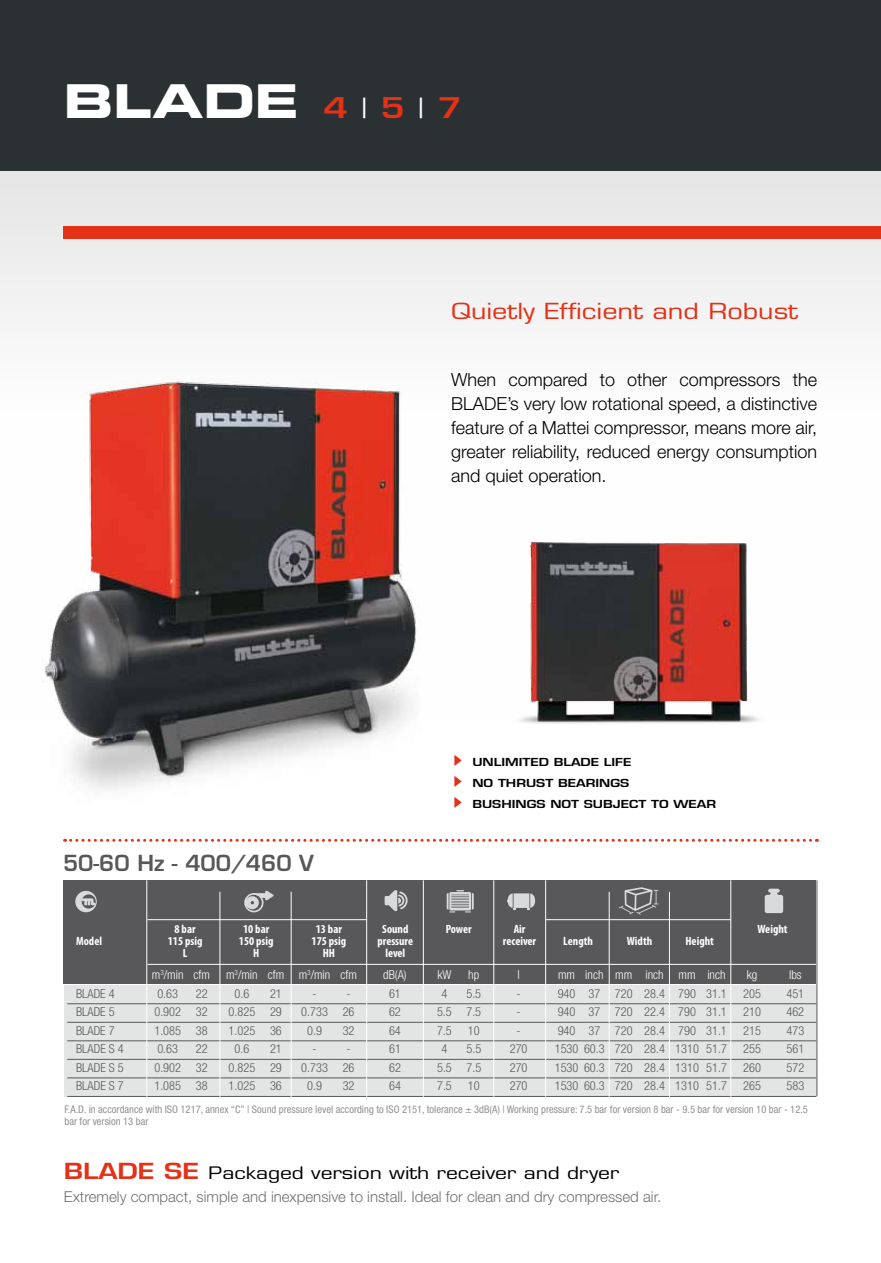
<style>
.page{position:relative;width:881px;height:1263px;background:#fff}
.page>*{position:absolute;margin:0;border:0;box-sizing:border-box;transform-origin:0 0}
.t1{font:46.65px "Eurostile LT Std Bold Ex 2";color:#fff}
.t2{font:21.6px "Eurostile LT Std";color:#e43117;scale:1.25 1}
.t3{font:600 21.6px "Eurostile LT Std";color:#58585a}
.t4{font:300 18px/24px "Helvetica Neue LT Std";color:#000;text-align:justify}
.t5{font:16.8px "Eurostile LT Std";color:#000;scale:1.25 1}
.t6{font:300 15px "Helvetica Neue LT Std";color:#707172}
.t7{font:300 condensed 12.3px "Helvetica Neue LT Std";color:#58585a}
.t8{font:300 condensed 12.3px "Helvetica Neue LT Std";color:#fff}
.t9{font:700 condensed 12px "Myriad Pro";color:#fff}
.t10{font:600 10.8px/21px "Eurostile LT Std";color:#000;scale:1.25 1}
.t11{font:condensed 10.5px/12px "Helvetica Neue LT Std";color:#8f9193}
.s1{font-family:"Eurostile LT Std";font-weight:600;font-size:27.9px;color:#e43117}
.s2{font-family:"Eurostile LT Std";font-stretch:condensed;font-size:27.9px}
.s3{font-weight:600;font-size:21.6px;color:#e43117}
</style>
<div class="page">
<div style="left:0;top:170px;width:880px;height:154px;background:#eeeded"></div>
<div style="left:0;top:0;width:880px;height:170px;background:#2b3032"></div>
<div style="left:64px;top:226px;width:816px;height:13px;background:#e43117"></div>
<img style="left:42px;top:381px;width:375px;height:409px">
<svg style="left:454px;top:755px;width:7px;height:11px"></svg>
<svg style="left:454px;top:776px;width:7px;height:11px"></svg>
<svg style="left:454px;top:797px;width:7px;height:11px"></svg>
<svg style="left:65px;top:839px;width:752px;height:3px"></svg>
<img style="left:519px;top:541px;width:240px;height:183px">
<div style="left:64px;top:985px;width:752px;height:112px;background:#e3e4e4"></div>
<div style="left:64px;top:880px;width:751px;height:104px;background:#58585a"></div>
<svg style="left:384px;top:890px;width:23px;height:21px"></svg>
<svg style="left:446px;top:890px;width:27px;height:22px"></svg>
<hr style="left:147px;top:919px;width:219px;height:1px;background:#fff">
<hr style="left:67px;top:1003px;width:749px;height:1px;background:#58585a">
<hr style="left:67px;top:1022px;width:749px;height:1px;background:#58585a">
<hr style="left:67px;top:1040px;width:749px;height:1px;background:#58585a">
<hr style="left:67px;top:1059px;width:749px;height:1px;background:#58585a">
<hr style="left:67px;top:1078px;width:749px;height:1px;background:#58585a">
<hr style="left:67px;top:1096px;width:749px;height:1px;background:#58585a">
<svg style="left:244px;top:891px;width:30px;height:21px"></svg>
<svg style="left:507px;top:893px;width:28px;height:17px"></svg>
<hr style="left:219px;top:892px;width:1px;height:205px;background:#fff">
<hr style="left:291px;top:892px;width:1px;height:205px;background:#fff">
<hr style="left:608px;top:892px;width:1px;height:205px;background:#fff">
<hr style="left:669px;top:892px;width:1px;height:205px;background:#fff">
<hr style="left:146px;top:880px;width:1px;height:217px;background:#fff">
<hr style="left:366px;top:880px;width:1px;height:217px;background:#fff">
<hr style="left:423px;top:880px;width:1px;height:217px;background:#fff">
<hr style="left:493px;top:880px;width:1px;height:217px;background:#fff">
<hr style="left:545px;top:880px;width:1px;height:217px;background:#fff">
<hr style="left:730px;top:880px;width:1px;height:217px;background:#fff">
<hr style="left:147px;top:964px;width:669px;height:1px;background:#fff">
<hr style="left:546px;top:919px;width:184px;height:1px;background:#fff">
<svg style="left:764px;top:889px;width:18px;height:24px"></svg>
<svg style="left:619px;top:887px;width:39px;height:27px"></svg>
<hr style="left:816px;top:880px;width:1px;height:216px;background:#58585a">
<svg style="left:75px;top:891px;width:22px;height:21px"></svg>
<h1 class="t1" style="left:64px;top:69px;width:399px">BLADE <span class="s1">4</span><span class="s2">|</span><span class="s1">5</span><span class="s2">|</span><span class="s1">7</span></h1>
<h2 class="t2" style="left:451px;top:298px;width:279px">Quietly Efficient and Robust</h2>
<h3 class="t4" style="left:451px;top:367px;width:367px">When compared to other compressors the BLADE’s very low rotational speed, a distinctive feature of a Mattei compressor, means more air, greater reliability, reduced energy consumption and quiet operation.</h3>
<h2 class="t3" style="left:63px;top:849px;width:252px">50-60 Hz - 400/460 V</h2>
<p class="t10" style="left:472px;top:751px;width:196px">UNLIMITED BLADE LIFE<br>NO THRUST BEARINGS<br>BUSHINGS NOT SUBJECT TO WEAR</p>
<p class="t9" style="left:174px;top:922px;width:22px">8 bar</p>
<p class="t9" style="left:243px;top:922px;width:28px">10 bar</p>
<p class="t9" style="left:316px;top:922px;width:28px">13 bar</p>
<p class="t9" style="left:382px;top:922px;width:28px">Sound</p>
<p class="t9" style="left:445px;top:922px;width:28px">Power</p>
<p class="t9" style="left:513px;top:922px;width:13px">Air</p>
<p class="t9" style="left:757px;top:922px;width:32px">Weight</p>
<p class="t9" style="left:76px;top:934px;width:27px">Model</p>
<p class="t9" style="left:168px;top:934px;width:36px">115 psig</p>
<p class="t9" style="left:239px;top:934px;width:36px">150 psig</p>
<p class="t9" style="left:311px;top:934px;width:36px">175 psig</p>
<p class="t9" style="left:377px;top:934px;width:37px">pressure</p>
<p class="t9" style="left:502px;top:934px;width:35px">receiver</p>
<p class="t9" style="left:563px;top:934px;width:31px">Length</p>
<p class="t9" style="left:626px;top:934px;width:27px">Width</p>
<p class="t9" style="left:685px;top:934px;width:30px">Height</p>
<p class="t9" style="left:183px;top:946px;width:6px">L</p>
<p class="t9" style="left:253px;top:946px;width:8px">H</p>
<p class="t9" style="left:322px;top:946px;width:14px">HH</p>
<p class="t9" style="left:385px;top:946px;width:21px">level</p>
<p class="t8" style="left:152px;top:968px;width:60px">m<sup>3</sup>/min cfm</p>
<p class="t8" style="left:226px;top:968px;width:132px">m<sup>3</sup>/min cfm m<sup>3</sup>/min cfm</p>
<p class="t8" style="left:383px;top:968px;width:25px">dB(A)</p>
<p class="t8" style="left:437px;top:968px;width:15px">kW</p>
<p class="t8" style="left:468px;top:968px;width:12px">hp</p>
<p class="t8" style="left:517px;top:968px;width:4px">l</p>
<p class="t8" style="left:558px;top:968px;width:169px">mm inch mm inch mm inch</p>
<p class="t8" style="left:746px;top:968px;width:12px">kg</p>
<p class="t8" style="left:788px;top:968px;width:14px">lbs</p>
<p class="t7" style="left:76px;top:986px;width:40px">BLADE 4</p>
<p class="t7" style="left:157px;top:986px;width:22px">0.63</p>
<p class="t7" style="left:196px;top:986px;width:13px">22</p>
<p class="t7" style="left:234px;top:986px;width:16px">0.6</p>
<p class="t7" style="left:270px;top:986px;width:13px">21</p>
<p class="t7" style="left:312px;top:986px;width:6px">-</p>
<p class="t7" style="left:346px;top:986px;width:6px">-</p>
<p class="t7" style="left:389px;top:986px;width:13px">61</p>
<p class="t7" style="left:441px;top:986px;width:7px">4</p>
<p class="t7" style="left:466px;top:986px;width:16px">5.5</p>
<p class="t7" style="left:516px;top:986px;width:6px">-</p>
<p class="t7" style="left:557px;top:986px;width:171px">940 37 720 28.4 790 31.1</p>
<p class="t7" style="left:742px;top:986px;width:19px">205</p>
<p class="t7" style="left:786px;top:986px;width:19px">451</p>
<p class="t7" style="left:76px;top:1005px;width:40px">BLADE 5</p>
<p class="t7" style="left:154px;top:1005px;width:55px">0.902 32</p>
<p class="t7" style="left:228px;top:1005px;width:55px">0.825 29</p>
<p class="t7" style="left:301px;top:1005px;width:55px">0.733 26</p>
<p class="t7" style="left:389px;top:1005px;width:13px">62</p>
<p class="t7" style="left:437px;top:1005px;width:46px">5.5 7.5</p>
<p class="t7" style="left:516px;top:1005px;width:6px">-</p>
<p class="t7" style="left:557px;top:1005px;width:171px">940 37 720 22.4 790 31.1</p>
<p class="t7" style="left:742px;top:1005px;width:19px">210</p>
<p class="t7" style="left:786px;top:1005px;width:19px">462</p>
<p class="t7" style="left:76px;top:1023px;width:40px">BLADE 7</p>
<p class="t7" style="left:154px;top:1023px;width:55px">1.085 38</p>
<p class="t7" style="left:228px;top:1023px;width:55px">1.025 36</p>
<p class="t7" style="left:307px;top:1023px;width:16px">0.9</p>
<p class="t7" style="left:342px;top:1023px;width:13px">32</p>
<p class="t7" style="left:389px;top:1023px;width:13px">64</p>
<p class="t7" style="left:437px;top:1023px;width:16px">7.5</p>
<p class="t7" style="left:467px;top:1023px;width:13px">10</p>
<p class="t7" style="left:516px;top:1023px;width:6px">-</p>
<p class="t7" style="left:557px;top:1023px;width:171px">940 37 720 28.4 790 31.1</p>
<p class="t7" style="left:742px;top:1023px;width:19px">215</p>
<p class="t7" style="left:786px;top:1023px;width:19px">473</p>
<p class="t7" style="left:76px;top:1042px;width:49px">BLADE S 4</p>
<p class="t7" style="left:157px;top:1042px;width:22px">0.63</p>
<p class="t7" style="left:196px;top:1042px;width:13px">22</p>
<p class="t7" style="left:234px;top:1042px;width:16px">0.6</p>
<p class="t7" style="left:270px;top:1042px;width:13px">21</p>
<p class="t7" style="left:312px;top:1042px;width:6px">-</p>
<p class="t7" style="left:346px;top:1042px;width:6px">-</p>
<p class="t7" style="left:389px;top:1042px;width:13px">61</p>
<p class="t7" style="left:441px;top:1042px;width:7px">4</p>
<p class="t7" style="left:466px;top:1042px;width:16px">5.5</p>
<p class="t7" style="left:509px;top:1042px;width:19px">270</p>
<p class="t7" style="left:554px;top:1042px;width:174px">1530 60.3 720 28.4 1310 51.7</p>
<p class="t7" style="left:742px;top:1042px;width:19px">255</p>
<p class="t7" style="left:786px;top:1042px;width:19px">561</p>
<p class="t7" style="left:76px;top:1060px;width:49px">BLADE S 5</p>
<p class="t7" style="left:154px;top:1060px;width:55px">0.902 32</p>
<p class="t7" style="left:228px;top:1060px;width:55px">0.825 29</p>
<p class="t7" style="left:301px;top:1060px;width:55px">0.733 26</p>
<p class="t7" style="left:389px;top:1060px;width:13px">62</p>
<p class="t7" style="left:437px;top:1060px;width:46px">5.5 7.5</p>
<p class="t7" style="left:509px;top:1060px;width:19px">270</p>
<p class="t7" style="left:554px;top:1060px;width:174px">1530 60.3 720 28.4 1310 51.7</p>
<p class="t7" style="left:742px;top:1060px;width:19px">260</p>
<p class="t7" style="left:786px;top:1060px;width:19px">572</p>
<p class="t7" style="left:76px;top:1079px;width:49px">BLADE S 7</p>
<p class="t7" style="left:154px;top:1079px;width:55px">1.085 38</p>
<p class="t7" style="left:228px;top:1079px;width:55px">1.025 36</p>
<p class="t7" style="left:307px;top:1079px;width:16px">0.9</p>
<p class="t7" style="left:342px;top:1079px;width:13px">32</p>
<p class="t7" style="left:389px;top:1079px;width:13px">64</p>
<p class="t7" style="left:437px;top:1079px;width:16px">7.5</p>
<p class="t7" style="left:467px;top:1079px;width:13px">10</p>
<p class="t7" style="left:509px;top:1079px;width:19px">270</p>
<p class="t7" style="left:554px;top:1079px;width:174px">1530 60.3 720 28.4 1310 51.7</p>
<p class="t7" style="left:742px;top:1079px;width:19px">265</p>
<p class="t7" style="left:786px;top:1079px;width:19px">583</p>
<p class="t11" style="left:64px;top:1103px;width:744px">F.A.D. in accordance with ISO 1217, annex “C” | Sound pressure level according to ISO 2151, tolerance ± 3dB(A) | Working pressure: 7.5 bar for version 8 bar - 9.5 bar for version 10 bar - 12.5 bar for version 13 bar</p>
<h3 class="t5" style="left:64px;top:1163px;width:446px"><span class="s3">BLADE SE</span> Packaged version with receiver and dryer</h3>
<p class="t6" style="left:64px;top:1187px;width:598px">Extremely compact, simple and inexpensive to install. Ideal for clean and dry compressed air.</p>
</div>
